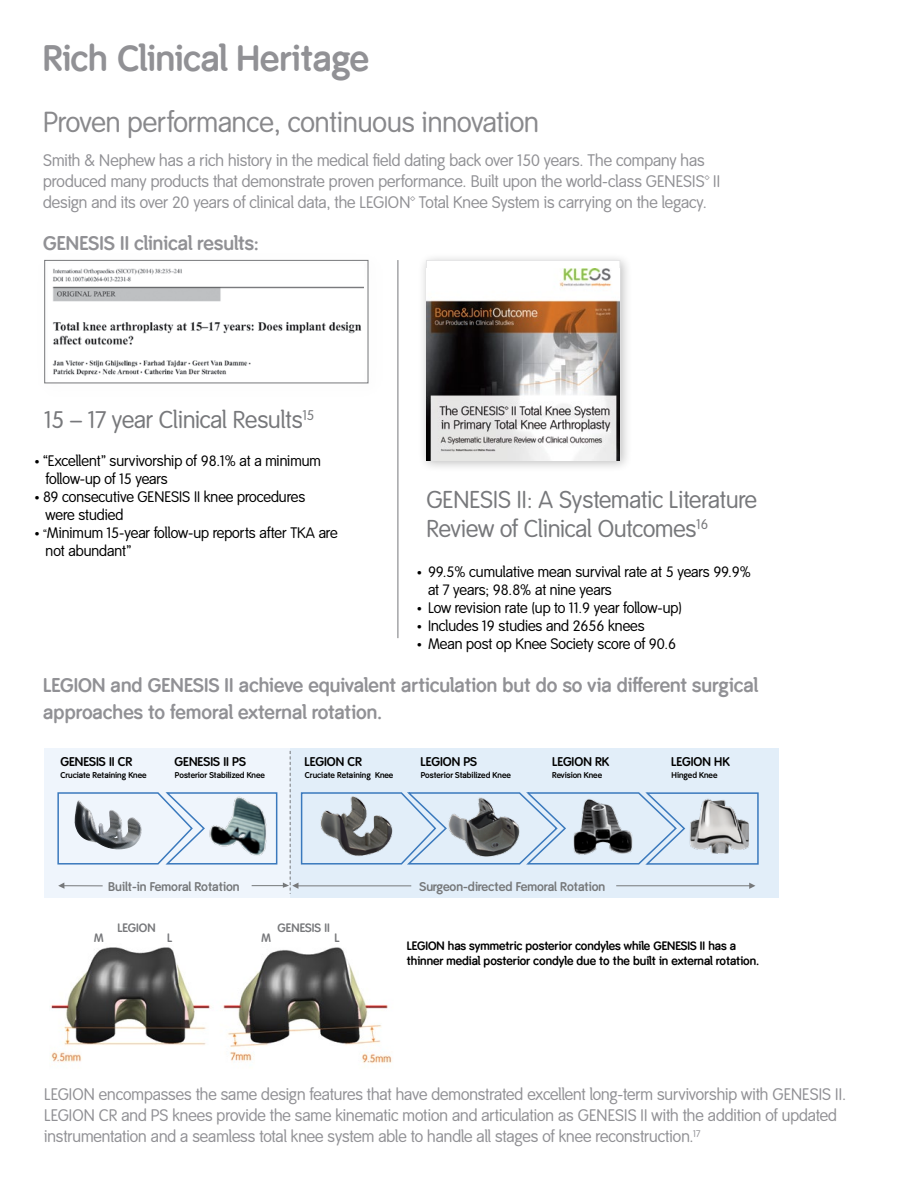
<style>
.page{position:relative;width:918px;height:1188px;background:#fff}
.page>*{position:absolute;margin:0;border:0;box-sizing:border-box;transform-origin:0 0}
.t1{font:700 36px "Smith&Nephew";color:#919195}
.t2{font:28.5px "Smith&Nephew";color:#89898c}
.t3{font:24px/28.8px "Smith&Nephew";color:#77787b}
.t4{font:700 19.5px/27px "Smith&Nephew";letter-spacing:.005em;color:#919195}
.t5{font:16.5px/21px "Smith&Nephew";color:#919195}
.t6{font:15px/18px "Smith&Nephew";color:#000}
.t7{font:700 12.45px "Smith&Nephew LF";color:#76787a}
.t8{font:700 12.45px "Smith&Nephew LF";color:#000}
.t9{font:700 12px/15px "Smith&Nephew";color:#000}
.t10{font:700 12px "Smith&Nephew";color:#77787b}
.t11{font:700 8.4px "Smith&Nephew LF";color:#000}
.s1{font-size:12px}
</style>
<div class="page">
<div style="left:418px;top:252px;width:215px;height:221px;background:#000;opacity:.25"></div>
<div style="left:426px;top:260px;width:194px;height:200px;background:#fff;border:1px solid #e6e6e7"></div>
<img style="left:426px;top:269px;width:193px;height:191px">
<div style="left:44px;top:260px;width:324px;height:123px;border:1px solid #77787b"></div>
<img style="left:49px;top:268px;width:315px;height:114px">
<hr style="left:398px;top:260px;width:1px;height:378px;background:#77787b">
<div style="left:290px;top:748px;width:488px;height:150px;background:#e2eef9"></div>
<div style="left:45px;top:748px;width:245px;height:150px;background:#eff5fc"></div>
<hr style="left:616px;top:885px;width:137px;height:1px;background:#76787a">
<svg style="left:749px;top:883px;width:6px;height:6px"></svg>
<svg style="left:57px;top:792px;width:702px;height:73px"></svg>
<hr style="left:61px;top:885px;width:42px;height:1px;background:#76787a">
<svg style="left:58px;top:882px;width:6px;height:7px"></svg>
<hr style="left:252px;top:885px;width:35px;height:1px;background:#76787a">
<hr style="left:296px;top:885px;width:115px;height:1px;background:#76787a">
<svg style="left:283px;top:751px;width:16px;height:143px"></svg>
<svg style="left:524px;top:792px;width:154px;height:73px"></svg>
<img style="left:318px;top:795px;width:77px;height:62px">
<img style="left:687px;top:796px;width:65px;height:62px">
<img style="left:446px;top:796px;width:75px;height:62px">
<img style="left:571px;top:797px;width:64px;height:58px">
<img style="left:74px;top:800px;width:68px;height:50px">
<img style="left:208px;top:795px;width:62px;height:61px">
<img style="left:50px;top:947px;width:342px;height:117px">
<h1 class="t1" style="left:43px;top:37px;width:328px">Rich Clinical Heritage</h1>
<h2 class="t2" style="left:43px;top:105px;width:497px">Proven performance, continuous innovation</h2>
<p class="t5" style="left:43px;top:150px;width:678px">Smith &amp; Nephew has a rich history in the medical field dating back over 150 years. The company has produced many products that demonstrate proven performance. Built upon the world-class GENESIS™ II design and its over 20 years of clinical data, the LEGION™ Total Knee System is carrying on the legacy.</p>
<p class="t4" style="left:43px;top:230px;width:217px">GENESIS II clinical results:</p>
<h3 class="t3" style="left:45px;top:406px;width:271px">15 – 17 year Clinical Results<sup>15</sup></h3>
<p class="t6" style="left:46px;top:452px;width:277px;text-indent:-12px"><span class="s1">•</span> “Excellent” survivorship of 98.1% at a minimum follow-up of 15 years</p>
<p class="t6" style="left:46px;top:488px;width:261px;text-indent:-12px"><span class="s1">•</span> 89 consecutive GENESIS II knee procedures were studied</p>
<p class="t6" style="left:46px;top:524px;width:293px;text-indent:-12px"><span class="s1">• “</span>Minimum 15-year follow-up reports after TKA are not abundant”</p>
<h3 class="t3" style="left:427px;top:486px;width:332px">GENESIS II: A Systematic Literature<br>Review of Clinical Outcomes<sup>16</sup></h3>
<p class="t6" style="left:428px;top:563px;width:324px;text-indent:-12px"><span class="s1">•</span> 99.5% cumulative mean survival rate at 5 years 99.9% at 7 years; 98.8% at nine years</p>
<p class="t6" style="left:417px;top:599px;width:267px"><span class="s1">•</span> Low revision rate (up to 11.9 year follow-up)</p>
<p class="t6" style="left:417px;top:617px;width:230px"><span class="s1">•</span> Includes 19 studies and 2656 knees</p>
<p class="t6" style="left:417px;top:635px;width:261px"><span class="s1">•</span> Mean post op Knee Society score of 90.6</p>
<p class="t4" style="left:43px;top:672px;width:716px">LEGION and GENESIS II achieve equivalent articulation but do so via different surgical approaches to femoral external rotation.</p>
<p class="t8" style="left:60px;top:754px;width:73px">GENESIS II CR</p>
<p class="t8" style="left:175px;top:754px;width:73px">GENESIS II PS</p>
<p class="t8" style="left:305px;top:754px;width:59px">LEGION CR</p>
<p class="t8" style="left:421px;top:754px;width:58px">LEGION PS</p>
<p class="t8" style="left:552px;top:754px;width:59px">LEGION RK</p>
<p class="t8" style="left:671px;top:754px;width:60px">LEGION HK</p>
<p class="t11" style="left:60px;top:771px;width:88px">Cruciate Retaining Knee</p>
<p class="t11" style="left:175px;top:771px;width:92px">Posterior Stabilized Knee</p>
<p class="t11" style="left:305px;top:771px;width:90px">Cruciate Retaining Knee</p>
<p class="t11" style="left:421px;top:771px;width:92px">Posterior Stabilized Knee</p>
<p class="t11" style="left:552px;top:771px;width:51px">Revision Knee</p>
<p class="t11" style="left:672px;top:771px;width:47px">Hinged Knee</p>
<p class="t7" style="left:108px;top:879px;width:133px">Built-in Femoral Rotation</p>
<p class="t7" style="left:420px;top:879px;width:187px">Surgeon-directed Femoral Rotation</p>
<p class="t10" style="left:117px;top:921px;width:40px">LEGION</p>
<p class="t10" style="left:278px;top:921px;width:54px">GENESIS II</p>
<p class="t10" style="left:94px;top:930px;width:12px">M</p>
<p class="t10" style="left:167px;top:930px;width:7px">L</p>
<p class="t10" style="left:261px;top:930px;width:12px">M</p>
<p class="t10" style="left:335px;top:930px;width:7px">L</p>
<p class="t9" style="left:407px;top:938px;width:354px">LEGION has symmetric posterior condyles while GENESIS II has a thinner medial posterior condyle due to the built in external rotation.</p>
<p class="t5" style="left:44px;top:1084px;width:803px">LEGION encompasses the same design features that have demonstrated excellent long-term survivorship with GENESIS II.<br>LEGION CR and PS knees provide the same kinematic motion and articulation as GENESIS II with the addition of updated instrumentation and a seamless total knee system able to handle all stages of knee reconstruction.<sup>17</sup></p>
</div>
